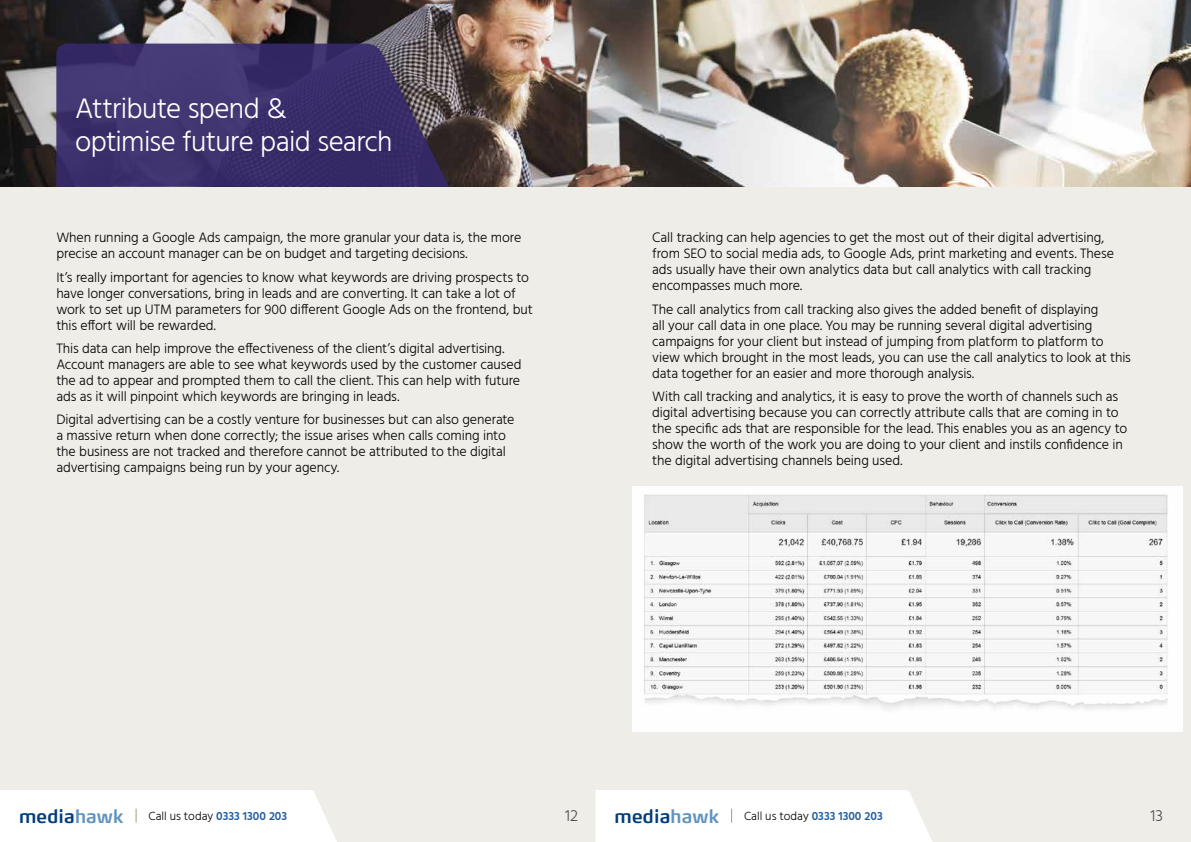
<style>
.page{position:relative;width:1191px;height:842px;background:#fff}
.page>*{position:absolute;margin:0;border:0;box-sizing:border-box;transform-origin:0 0}
.t1{font:300 29px/33.7px "Hind";letter-spacing:-.025em;color:#fff}
.t2{font:600 18.4px "Max TF";letter-spacing:.01em;color:#003e7c}
.t3{font:300 16.3px "Hind";color:#4d4d4f}
.t4{font:300 14px/16px "Hind";letter-spacing:-.01em;color:#000}
.t5{font:300 12px "Hind";color:#000}
.s1{color:#6293be}
.s2{font-weight:600;color:#215e9e}
</style>
<div class="page">
<svg style="left:136px;top:809px;width:1px;height:13px"></svg>
<div style="left:0;top:74px;width:1191px;height:716px;background:#eeede8"></div>
<img style="left:0;top:0;width:1191px;height:187px">
<svg style="left:56px;top:44px;width:393px;height:143px;fill:#3c306b"></svg>
<div style="left:312px;top:790px;width:283px;height:52px;background:#eeede8"></div>
<img style="left:632px;top:487px;width:550px;height:244px">
<svg style="left:731px;top:809px;width:1px;height:13px"></svg>
<div style="left:908px;top:790px;width:283px;height:52px;background:#eeede8"></div>
<h1 class="t1" style="left:75px;top:93px;width:319px">Attribute spend &amp; optimise future paid search</h1>
<p class="t4" style="left:56px;top:230px;width:466px">When running a Google Ads campaign, the more granular your data is, the more precise an account manager can be on budget and targeting decisions.</p>
<p class="t4" style="left:56px;top:270px;width:478px">It’s really important for agencies to know what keywords are driving prospects to have longer conversations, bring in leads and are converting. It can take a lot of work to set up UTM parameters for 900 different Google Ads on the frontend, but this effort will be rewarded.</p>
<p class="t4" style="left:56px;top:341px;width:467px">This data can help improve the effectiveness of the client’s digital advertising.<br>Account managers are able to see what keywords used by the customer caused the ad to appear and prompted them to call the client. This can help with future ads as it will pinpoint which keywords are bringing in leads.</p>
<p class="t4" style="left:56px;top:412px;width:460px">Digital advertising can be a costly venture for businesses but can also generate a massive return when done correctly; the issue arises when calls coming into the business are not tracked and therefore cannot be attributed to the digital advertising campaigns being run by your agency.</p>
<p class="t4" style="left:652px;top:230px;width:463px">Call tracking can help agencies to get the most out of their digital advertising, from SEO to social media ads, to Google Ads, print marketing and events. These ads usually have their own analytics data but call analytics with call tracking encompasses much more.</p>
<p class="t4" style="left:652px;top:302px;width:480px">The call analytics from call tracking also gives the added benefit of displaying<br>all your call data in one place. You may be running several digital advertising campaigns for your client but instead of jumping from platform to platform to view which brought in the most leads, you can use the call analytics to look at this data together for an easier and more thorough analysis.</p>
<p class="t4" style="left:652px;top:389px;width:476px">With call tracking and analytics, it is easy to prove the worth of channels such as digital advertising because you can correctly attribute calls that are coming in to the specific ads that are responsible for the lead. This enables you as an agency to show the worth of the work you are doing to your client and instils confidence in the digital advertising channels being used.</p>
<h2 class="t2" style="left:19px;top:804px;width:106px">media<span class="s1">hawk</span></h2>
<p class="t5" style="left:149px;top:808px;width:140px">Call us today <span class="s2">0333 1300 203</span></p>
<p class="t3" style="left:565px;top:805px;width:15px">12</p>
<h2 class="t2" style="left:614px;top:804px;width:106px">media<span class="s1">hawk</span></h2>
<p class="t5" style="left:744px;top:808px;width:140px">Call us today <span class="s2">0333 1300 203</span></p>
<p class="t3" style="left:1150px;top:805px;width:14px">13</p>
</div>
